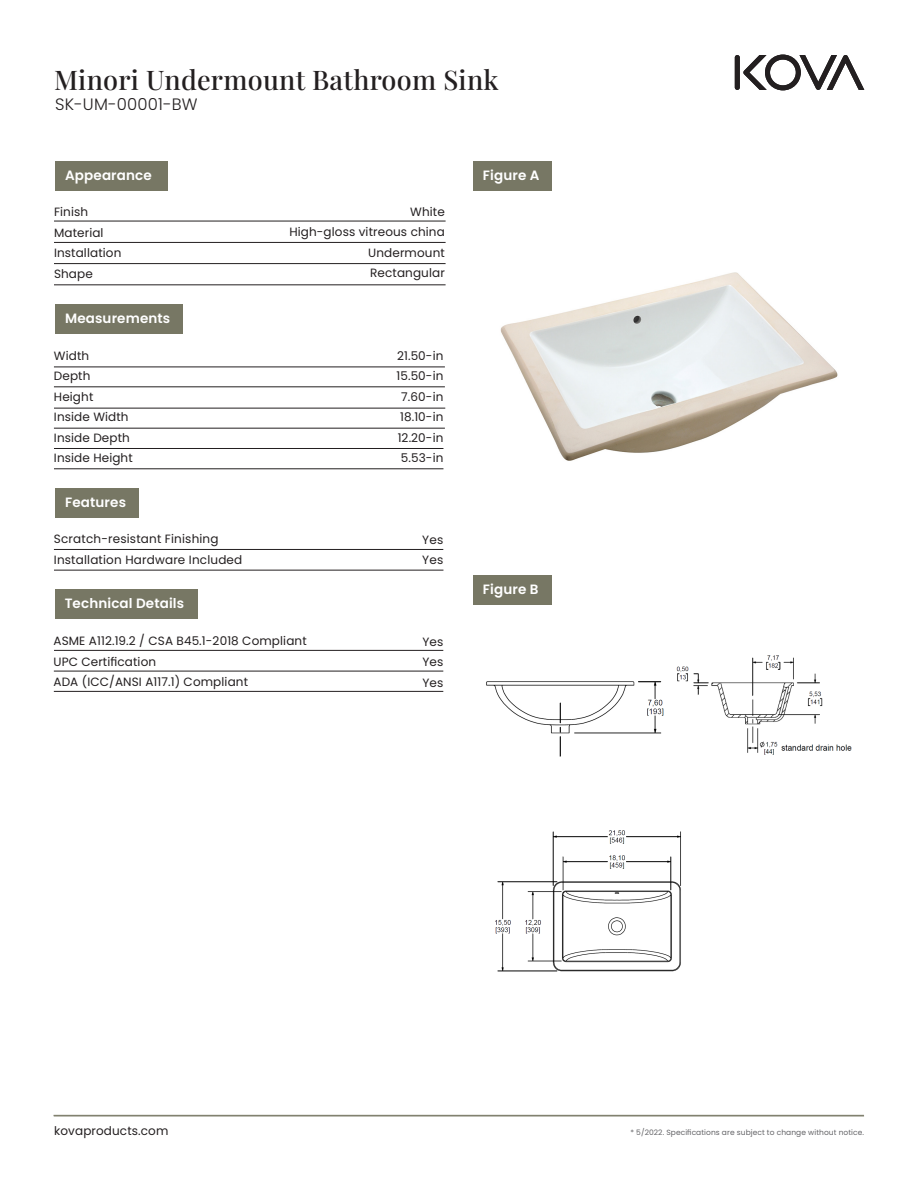
<style>
.page{position:relative;width:918px;height:1188px;background:#fff}
.page>*{position:absolute;margin:0;border:0;box-sizing:border-box;transform-origin:0 0}
.t1{font:500 27px "Playfair Display";letter-spacing:.01em;color:#231f20}
.t2{font:300 16.5px "Poppins";letter-spacing:.01em;color:#231f20}
.t3{font:600 13.5px "Poppins";letter-spacing:.01em;color:#fff}
.body{font:12px/20.4px "Poppins";letter-spacing:.01em;color:#231f20}
.body_right{font:12px "Poppins";letter-spacing:.01em;color:#231f20}
.t4{font:7.5px "Poppins";letter-spacing:.01em;color:#636366}
</style>
<div class="page">
<hr style="left:54px;top:387px;width:391px;height:1px;background:#231f20">
<hr style="left:54px;top:408px;width:391px;height:1px;background:#231f20">
<hr style="left:54px;top:428px;width:391px;height:1px;background:#231f20">
<hr style="left:54px;top:367px;width:391px;height:1px;background:#231f20">
<hr style="left:54px;top:549px;width:389px;height:1px;background:#231f20">
<hr style="left:54px;top:1116px;width:810px;height:1px;background:#777764">
<div style="left:735px;top:55px;width:5px;height:35px;background:#231f20;border-radius:3px"></div>
<svg style="left:743px;top:55px;width:121px;height:35px"></svg>
<hr style="left:54px;top:263px;width:392px;height:1px;background:#231f20">
<hr style="left:54px;top:242px;width:392px;height:1px;background:#231f20">
<hr style="left:54px;top:221px;width:392px;height:1px;background:#231f20">
<hr style="left:54px;top:650px;width:389px;height:1px;background:#231f20">
<div style="left:473px;top:162px;width:78px;height:29px;background:#777764"></div>
<div style="left:55px;top:162px;width:113px;height:29px;background:#777764"></div>
<div style="left:55px;top:304px;width:128px;height:30px;background:#777764"></div>
<div style="left:55px;top:488px;width:83px;height:29px;background:#777764"></div>
<div style="left:55px;top:590px;width:142px;height:29px;background:#777764"></div>
<div style="left:473px;top:576px;width:78px;height:29px;background:#777764"></div>
<hr style="left:54px;top:448px;width:389px;height:1px;background:#231f20">
<hr style="left:54px;top:469px;width:389px;height:1px;background:#231f20">
<hr style="left:54px;top:285px;width:392px;height:1px;background:#231f20">
<hr style="left:54px;top:570px;width:389px;height:1px;background:#231f20">
<hr style="left:54px;top:671px;width:389px;height:1px;background:#231f20">
<hr style="left:54px;top:691px;width:389px;height:1px;background:#231f20">
<hr style="left:54px;top:1115px;width:810px;height:1px;background:#777764">
<img style="left:500px;top:272px;width:338px;height:189px">
<img style="left:486px;top:681px;width:178px;height:76px">
<img style="left:495px;top:830px;width:186px;height:142px">
<img style="left:676px;top:655px;width:176px;height:100px">
<p class="t1" style="left:54px;top:58px;width:446px">Minori Undermount Bathroom Sink</p>
<p class="t2" style="left:55px;top:94px;width:144px">SK-UM-00001-BW</p>
<p class="t3" style="left:65px;top:168px;width:88px">Appearance</p>
<p class="t3" style="left:483px;top:168px;width:58px">Figure A</p>
<p class="body" style="left:54px;top:202px;width:69px">Finish<br>Material<br>Installation<br>Shape</p>
<p class="t3" style="left:65px;top:310px;width:107px">Measurements</p>
<p class="body" style="left:54px;top:346px;width:80px">Width<br>Depth<br>Height<br>Inside Width<br>Inside Depth<br>Inside Height</p>
<p class="t3" style="left:65px;top:494px;width:62px">Features</p>
<p class="body" style="left:54px;top:529px;width:190px">Scratch-resistant Finishing<br>Installation Hardware Included</p>
<p class="t3" style="left:65px;top:596px;width:121px">Technical Details</p>
<p class="body" style="left:410px;top:201px;width:36px">White</p>
<p class="body" style="left:289px;top:222px;width:157px">High-gloss vitreous china</p>
<p class="body" style="left:368px;top:242px;width:78px">Undermount</p>
<p class="body" style="left:370px;top:263px;width:76px">Rectangular</p>
<p class="body_right" style="left:397px;top:349px;width:48px">21.50-in</p>
<p class="body_right" style="left:396px;top:369px;width:49px">15.50-in</p>
<p class="body_right" style="left:401px;top:390px;width:44px">7.60-in</p>
<p class="body_right" style="left:400px;top:410px;width:45px">18.10-in</p>
<p class="body_right" style="left:398px;top:430px;width:47px">12.20-in</p>
<p class="body_right" style="left:401px;top:451px;width:44px">5.53-in</p>
<p class="body_right" style="left:422px;top:533px;width:23px">Yes</p>
<p class="body_right" style="left:422px;top:553px;width:23px">Yes</p>
<p class="body" style="left:53px;top:631px;width:255px">ASME A112.19.2 / CSA B45.1-2018 Compliant<br>UPC Certification<br>ADA (ICC/ANSI A117.1) Compliant</p>
<p class="body_right" style="left:423px;top:635px;width:22px">Yes</p>
<p class="body_right" style="left:423px;top:655px;width:22px">Yes</p>
<p class="body_right" style="left:423px;top:675px;width:22px">Yes</p>
<p class="t3" style="left:483px;top:582px;width:57px">Figure B</p>
<p class="body" style="left:54px;top:1121px;width:116px">kovaproducts.com</p>
<p class="t4" style="left:631px;top:1128px;width:235px">* 5/2022. Specifications are subject to change without notice.</p>
</div>
